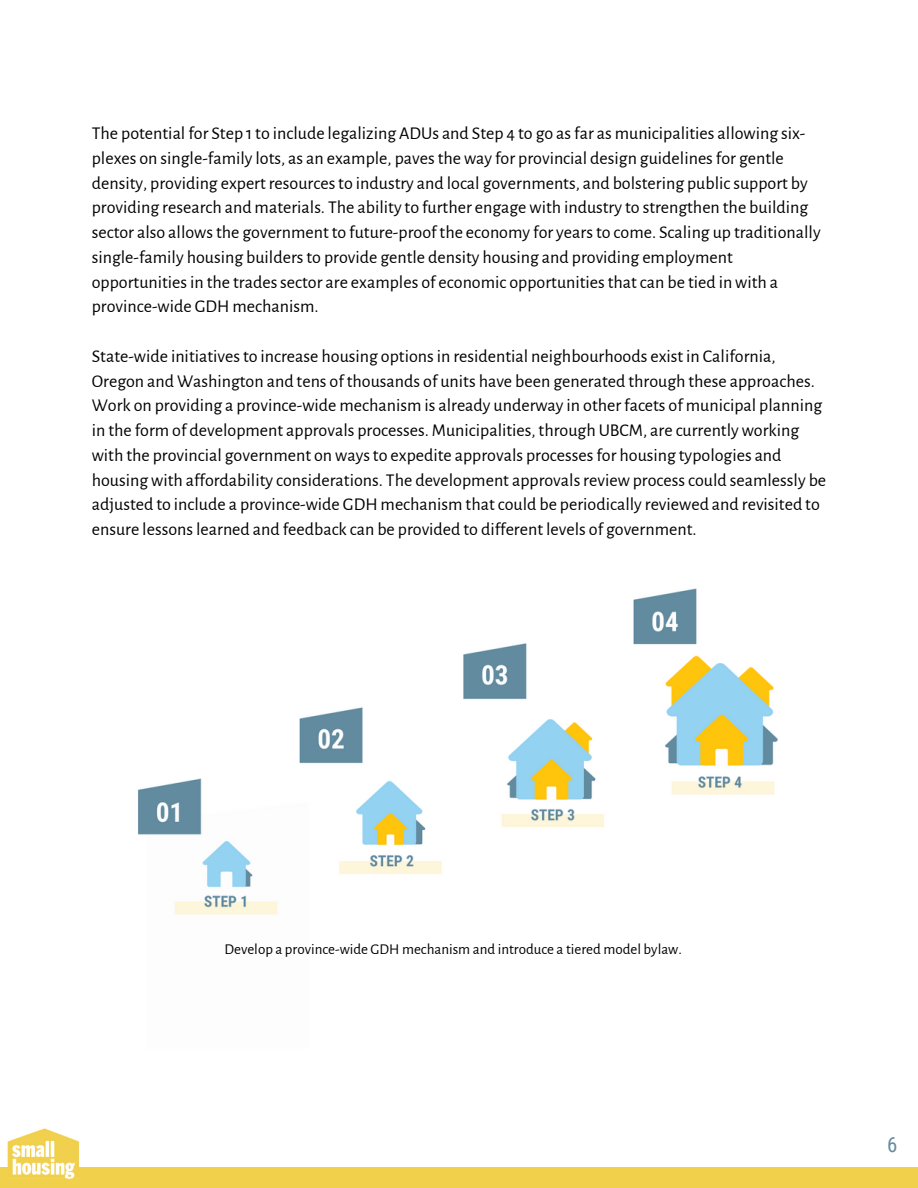
<style>
.page{position:relative;width:918px;height:1188px;background:#fff}
.page>*{position:absolute;margin:0;border:0;box-sizing:border-box;transform-origin:0 0}
.t1{font:20.85px "Roboto Condensed";color:#648b9e}
.t2{font:18px/24.8px "Alegreya Sans";color:#000}
.t3{font:15px "Alegreya Sans";color:#000}
</style>
<div class="page">
<div style="left:0;top:1167px;width:918px;height:21px;background:#f1d04c"></div>
<img style="left:7px;top:1128px;width:73px;height:52px">
<img style="left:138px;top:588px;width:640px;height:327px">
<p class="t2" style="left:92px;top:121px;width:730px">The potential for Step 1 to include legalizing ADUs and Step 4 to go as far as municipalities allowing six&shy;plexes on single-family lots, as an example, paves the way for provincial design guidelines for gentle density, providing expert resources to industry and local governments, and bolstering public support by providing research and materials. The ability to further engage with industry to strengthen the building sector also allows the government to future-proof the economy for years to come. Scaling up traditionally single-family housing builders to provide gentle density housing and providing employment opportunities in the trades sector are examples of economic opportunities that can be tied in with a province-wide GDH mechanism.</p>
<p class="t2" style="left:92px;top:344px;width:736px">State-wide initiatives to increase housing options in residential neighbourhoods exist in California, Oregon and Washington and tens of thousands of units have been generated through these approaches.<br>Work on providing a province-wide mechanism is already underway in other facets of municipal planning in the form of development approvals processes. Municipalities, through UBCM, are currently working with the provincial government on ways to expedite approvals processes for housing typologies and housing with affordability considerations. The development approvals review process could seamlessly be adjusted to include a province-wide GDH mechanism that could be periodically reviewed and revisited to ensure lessons learned and feedback can be provided to different levels of government.</p>
<p class="t3" style="left:224px;top:942px;width:459px">Develop a province-wide GDH mechanism and introduce a tiered model bylaw.</p>
<p class="t1" style="left:887px;top:1133px;width:12px">6</p>
</div>
